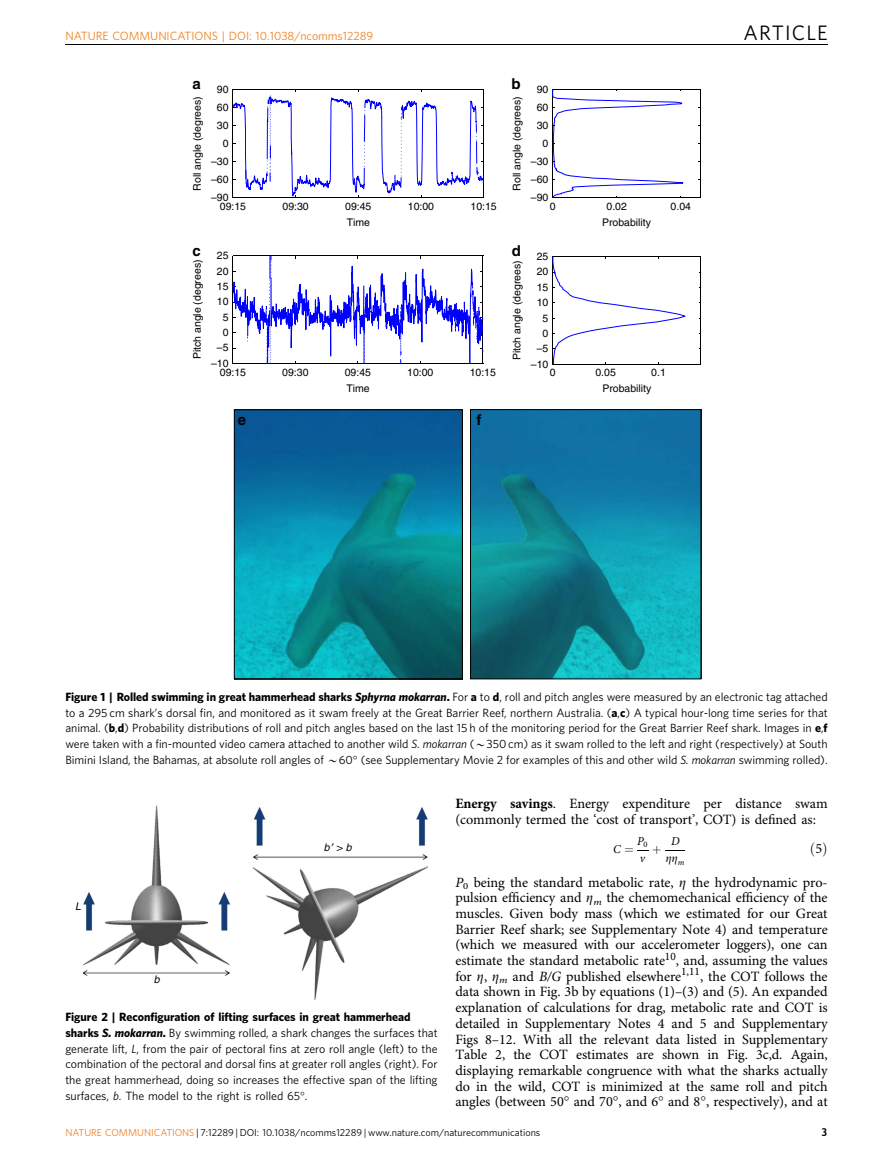
<style>
.page{position:relative;width:893px;height:1174px;background:#fff}
.page>*{position:absolute;margin:0;border:0;box-sizing:border-box;transform-origin:0 0}
.t1{font:20.85px "Adv O Tea 1 a 7398";letter-spacing:.055em;color:#000}
.t2{font:700 15px "Helvetica";color:#000}
.t3{font:14.25px/15.8px "Adv OT1 ef 757 c 0";color:#000}
.t4{font:14.25px "Adv P4 C4 E74";color:#000}
.t5{font:12px/15.8px "Adv O Tea 1 a 7398";color:#000;text-align:justify}
.t6{font:12px "Adv O Tcb 88 df 00";color:#000}
.t7{font:12px "Adv O Tea 1 a 7398";color:#f1801f}
.t8{font:12px/16.5px "Adv OT7 d 6 df 7 ab.I";color:#000}
.t9{font:12px "Adv Pi 2";color:#000}
.t10{font:12px "Adv P4 C4 E74";color:#000}
.t11{font:10.8px "Adv T Tda 6 f 6 cb 8.B";color:#000}
.t12{font:10.5px/15.3px "Helvetica";color:#000;text-align:right}
.t13{font:italic 10.5px "Helvetica";color:#000}
.t14{font:10.05px "Adv O Tea 1 a 7398";color:#000}
.s1{font-family:"Adv O Tcb 88 df 00"}
.s2{font-family:"Adv O Te 75 a 9404.I"}
.s3{font-family:"Adv OT9 bd 21 c 25.I"}
.s4{font-family:"Adv Els ent 7"}
.s5{font-style:normal}
.s6{font-family:"Adv O Tb 65 e 897 d.B"}
.s7{font-family:"Adv P4 C4 E74"}
.s8{font-family:"Adv OT1 ef 757 c 0"}
.s9{font-family:"Adv OT7 d 6 df 7 ab.I"}
.s10{font-family:"Adv Pi 2"}
.s11{color:#f1801f}
</style>
<div class="page">
<svg style="left:666px;top:850px;width:19px;height:1px"></svg>
<img style="left:236px;top:645px;width:225px;height:32px">
<img style="left:472px;top:411px;width:227px;height:266px">
<div style="left:470px;top:409px;width:231px;height:270px;border:1px solid #000"></div>
<hr style="left:553px;top:198px;width:147px;height:1px;background:#000">
<hr style="left:553px;top:89px;width:147px;height:1px;background:#000">
<hr style="left:700px;top:89px;width:1px;height:109px;background:#000">
<svg style="left:552px;top:89px;width:138px;height:110px"></svg>
<svg style="left:232px;top:89px;width:252px;height:556px"></svg>
<hr style="left:553px;top:364px;width:148px;height:1px;background:#000">
<hr style="left:553px;top:256px;width:148px;height:1px;background:#000">
<hr style="left:701px;top:256px;width:1px;height:108px;background:#000">
<svg style="left:552px;top:256px;width:134px;height:109px"></svg>
<img style="left:83px;top:805px;width:345px;height:194px">
<hr style="left:65px;top:44px;width:763px;height:1px;background:#000">
<p class="t7" style="left:65px;top:32px;width:309px">NATURE COMMUNICATIONS | DOI: 10.1038/ncomms12289</p>
<h1 class="t1" style="left:744px;top:25px;width:85px">ARTICLE</h1>
<p class="t12" style="left:192px;top:82px;width:38px"><sup>a</sup> 90</p>
<p class="t2" style="left:511px;top:78px;width:11px">b</p>
<p class="t12" style="left:211px;top:99px;width:19px;line-height:18px">60<br>30<br>0 –30 –60 –90</p>
<p class="t12" style="left:190px;top:191px;width:96px;rotate:-90deg">Roll angle (degrees)</p>
<p class="t12" style="left:510px;top:191px;width:96px;rotate:-90deg">Roll angle (degrees)</p>
<p class="t12" style="left:220px;top:200px;width:28px">09:15</p>
<p class="t12" style="left:282px;top:200px;width:28px">09:30</p>
<p class="t12" style="left:345px;top:200px;width:28px">09:45</p>
<p class="t12" style="left:408px;top:200px;width:28px">10:00</p>
<p class="t12" style="left:471px;top:200px;width:28px">10:15</p>
<p class="t12" style="left:531px;top:81px;width:19px;line-height:18px">90<br>60<br>30<br>0 –30 –60 –90</p>
<p class="t12" style="left:550px;top:200px;width:7px">0</p>
<p class="t12" style="left:606px;top:200px;width:22px">0.02</p>
<p class="t12" style="left:671px;top:200px;width:22px">0.04</p>
<p class="t12" style="left:347px;top:216px;width:25px">Time</p>
<p class="t12" style="left:602px;top:216px;width:51px">Probability</p>
<p class="t2" style="left:192px;top:245px;width:10px">c</p>
<p class="t2" style="left:512px;top:245px;width:11px">d</p>
<p class="t12" style="left:211px;top:249px;width:19px">25<br>20<br>15<br>10<br>5<br>0 –5 –10</p>
<p class="t12" style="left:531px;top:250px;width:19px">25<br>20<br>15<br>10<br>5<br>0 –5 –10</p>
<p class="t12" style="left:190px;top:359px;width:101px;rotate:-90deg">Pitch angle (degrees)</p>
<p class="t12" style="left:510px;top:360px;width:101px;rotate:-90deg">Pitch angle (degrees)</p>
<p class="t12" style="left:220px;top:365px;width:28px">09:15</p>
<p class="t12" style="left:282px;top:365px;width:28px">09:30</p>
<p class="t12" style="left:345px;top:365px;width:28px">09:45</p>
<p class="t12" style="left:407px;top:365px;width:28px">10:00</p>
<p class="t12" style="left:470px;top:365px;width:28px">10:15</p>
<p class="t12" style="left:550px;top:365px;width:7px">0</p>
<p class="t12" style="left:595px;top:365px;width:22px">0.05</p>
<p class="t12" style="left:602px;top:365px;width:65px;line-height:15.8px;text-align:left;text-indent:49px">0.1<br>Probability</p>
<p class="t12" style="left:346px;top:381px;width:25px">Time</p>
<p class="t2" style="left:238px;top:414px;width:10px">e</p>
<p class="t2" style="left:476px;top:414px;width:6px">f</p>
<p class="t5" style="left:65px;top:689px;width:764px"><span class="s1">Figure 1 | Rolled swimming in great hammerhead sharks</span> <span class="s2">Sphyrna mokarran</span><span class="s1">.</span> For <span class="s1">a</span> to <span class="s1">d</span>, roll and pitch angles were measured by an electronic tag attached to a 295 cm shark’s dorsal fin, and monitored as it swam freely at the Great Barrier Reef, northern Australia. (<span class="s1">a</span>,<span class="s1">c</span>) A typical hour-long time series for that animal. (<span class="s1">b</span>,<span class="s1">d</span>) Probability distributions of roll and pitch angles based on the last 15 h of the monitoring period for the Great Barrier Reef shark. Images in <span class="s1">e</span>,<span class="s1">f </span>were taken with a fin-mounted video camera attached to another wild <span class="s3">S. mokarran</span> (<span class="s4">B</span>350 cm) as it swam rolled to the left and right (respectively) at South Bimini Island, the Bahamas, at absolute roll angles of <span class="s4">B</span>60 (see Supplementary Movie 2 for examples of this and other wild <span class="s3">S. mokarran</span> swimming rolled).</p>
<p class="t13" style="left:75px;top:902px;width:7px">L</p>
<p class="t13" style="left:154px;top:975px;width:7px">b</p>
<p class="t13" style="left:324px;top:843px;width:29px">b <span class="s5">&gt;</span> b</p>
<p class="t6" style="left:65px;top:1012px;width:347px">Figure 2 | Reconfiguration of lifting surfaces in great hammerhead</p>
<p class="t5" style="left:65px;top:1025px;width:374px"><span class="s1">sharks</span> <span class="s2">S. mokarran</span><span class="s1">.</span> By swimming rolled, a shark changes the surfaces that generate lift, <span class="s3">L</span>, from the pair of pectoral fins at zero roll angle (left) to the combination of the pectoral and dorsal fins at greater roll angles (right). For the great hammerhead, doing so increases the effective span of the lifting surfaces, <span class="s3">b</span>. The model to the right is rolled 65 .</p>
<p class="t3" style="left:455px;top:797px;width:374px"><span class="s6">Energy savings</span>. Energy expenditure per distance swam (commonly termed the ‘cost of transport’, COT) is defined as:</p>
<p class="t8" style="left:613px;top:842px;width:22px">C <span class="s7">¼</span></p>
<p class="t8" style="left:637px;top:834px;width:12px">P<sub>0 </sub>v</p>
<p class="t10" style="left:652px;top:844px;width:11px">þ</p>
<p class="t8" style="left:671px;top:834px;width:10px">D</p>
<p class="t9" style="left:666px;top:853px;width:20px">ZZ<sub>m</sub></p>
<p class="t4" style="left:810px;top:842px;width:19px">ð<span class="s8">5</span>Þ</p>
<p class="t3" style="left:455px;top:875px;width:374px;text-align:justify"><span class="s9">P</span><sub>0</sub> being the standard metabolic rate, <span class="s10">Z</span> the hydrodynamic pro&shy;pulsion efficiency and <span class="s10">Z</span><sub>m</sub> the chemomechanical efficiency of the muscles. Given body mass (which we estimated for our Great Barrier Reef shark; see Supplementary Note 4) and temperature (which we measured with our accelerometer loggers), one can estimate the standard metabolic rate<sup>10</sup>, and, assuming the values for <span class="s10">Z</span>, <span class="s10">Z</span><sub>m</sub> and <span class="s9">B/G</span> published elsewhere<sup>1,11</sup>, the COT follows the data shown in Fig. 3b by equations (1)–(3) and (5). An expanded explanation of calculations for drag, metabolic rate and COT is detailed in Supplementary Notes 4 and 5 and Supplementary Figs 8–12. With all the relevant data listed in Supplementary Table 2, the COT estimates are shown in Fig. 3c,d. Again, displaying remarkable congruence with what the sharks actually do in the wild, COT is minimized at the same roll and pitch angles (between 50 and 70 , and 6 and 8 , respectively), and at</p>
<p class="t14" style="left:65px;top:1128px;width:476px"><span class="s11">NATURE COMMUNICATIONS</span> | 7:12289 | DOI: 10.1038/ncomms12289 | www.nature.com/naturecommunications</p>
<p class="t11" style="left:821px;top:1128px;width:8px">3</p>
</div>
